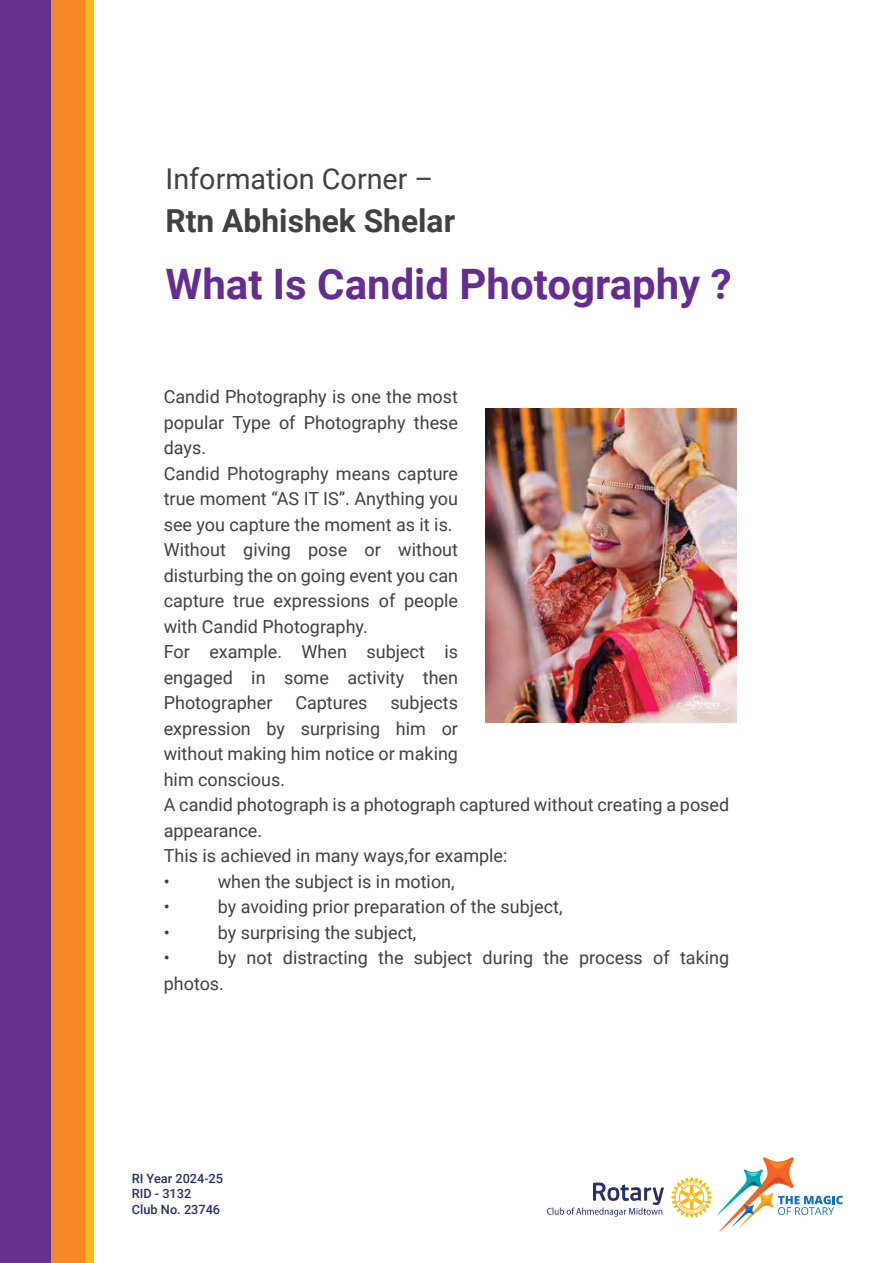
<style>
.page{position:relative;width:893px;height:1263px;background:#fff}
.page>*{position:absolute;margin:0;border:0;box-sizing:border-box;transform-origin:0 0}
.t1{font:700 42px "Roboto";color:#662d91}
.t2{font:700 31.8px "Roboto";color:#414042}
.t3{font:28.8px "Roboto";color:#414042}
.t4{font:18px/25.5px "Roboto";color:#414042}
.t5{font:500 12.75px/15.3px "Roboto";color:#243168}
</style>
<div class="page">
<img style="left:485px;top:408px;width:251px;height:314px">
<div style="left:82px;top:0;width:11px;height:1263px;background:#f7b918"></div>
<div style="left:42px;top:0;width:43px;height:1263px;background:#f68926"></div>
<div style="left:0;top:0;width:51px;height:1263px;background:#662d91"></div>
<svg style="left:547px;top:1182px;width:117px;height:35px"></svg>
<svg style="left:671px;top:1157px;width:172px;height:75px"></svg>
<h3 class="t3" style="left:166px;top:158px;width:269px">Information Corner –</h3>
<h2 class="t2" style="left:166px;top:198px;width:291px">Rtn Abhishek Shelar</h2>
<h1 class="t1" style="left:166px;top:254px;width:568px">What Is Candid Photography ?</h1>
<p class="t4" style="left:164px;top:383px;width:296px">Candid Photography is one the most popular Type of Photography these days.<br>Candid Photography means capture true moment “AS IT IS”. Anything you see you capture the moment as it is.<br>Without giving pose or without disturbing the on going event you can capture true expressions of people with Candid Photography.<br>For example. When subject is engaged in some activity then<br>Photographer</p>
<p class="t4" style="left:164px;top:689px;width:567px;text-indent:227px">subjects<br>expression by surprising him or<br>without making him notice or making<br>him conscious.<br>A candid photograph is a photograph captured without creating a posed appearance.<br>This is achieved in many ways,for example:<br>•</p>
<p class="t4" style="left:295px;top:689px;width:74px">Captures</p>
<p class="t4" style="left:218px;top:868px;width:239px">when the subject is in motion,</p>
<p class="t4" style="left:164px;top:893px;width:8px">•</p>
<p class="t4" style="left:218px;top:893px;width:346px">by avoiding prior preparation of the subject,</p>
<p class="t4" style="left:164px;top:919px;width:8px">•</p>
<p class="t4" style="left:218px;top:919px;width:200px">by surprising the subject,</p>
<p class="t4" style="left:164px;top:944px;width:8px">•</p>
<p class="t4" style="left:164px;top:944px;width:567px;text-indent:54px">by not distracting the subject during the process of taking photos.</p>
<p class="t5" style="left:132px;top:1170px;width:93px">RI Year 2024-25<br>RID - 3132<br>Club No. 23746</p>
</div>
